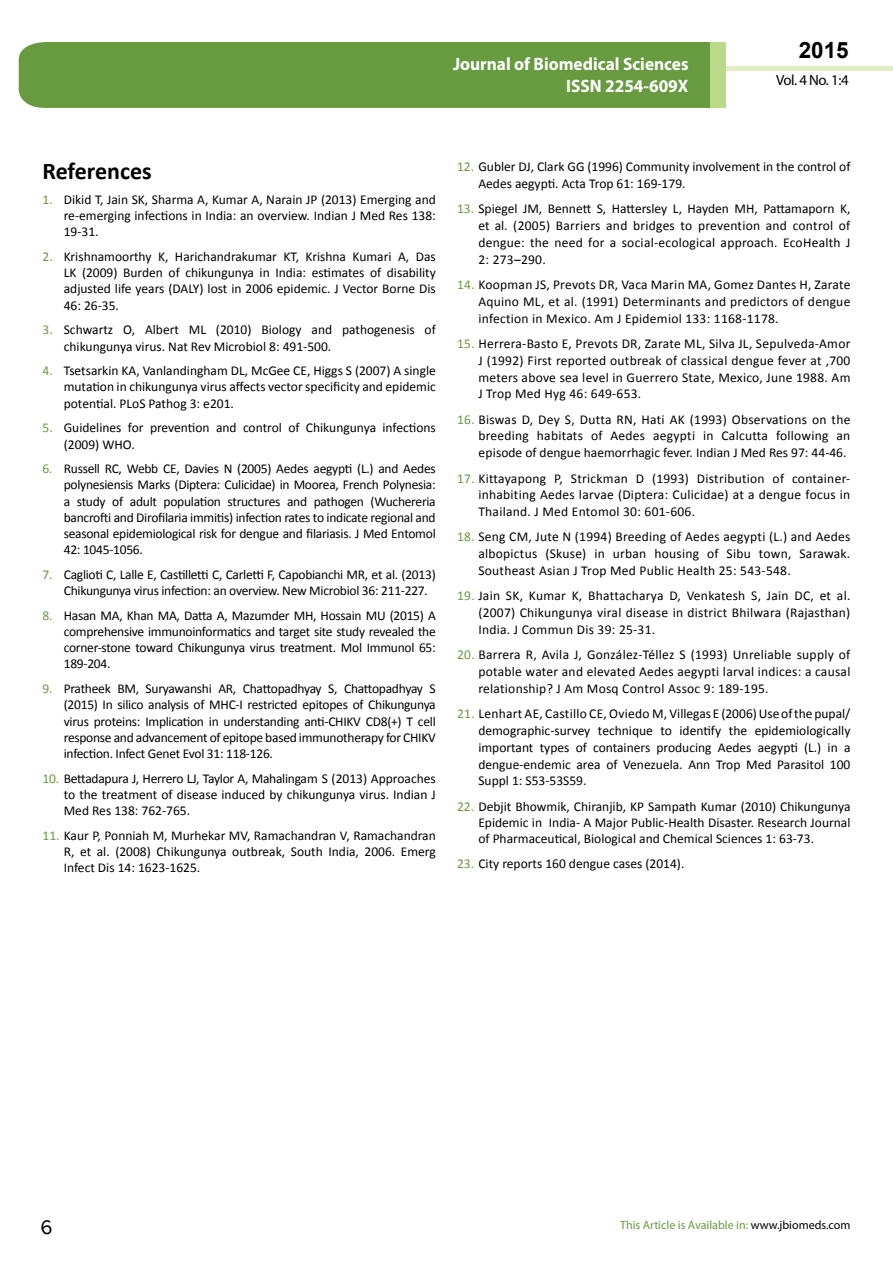
<style>
.page{position:relative;width:893px;height:1263px;background:#fff}
.page>*{position:absolute;margin:0;border:0;box-sizing:border-box;transform-origin:0 0}
.t1{font:25.5px "Tunga";color:#000}
.t2{font:700 24px "Calibri";color:#000}
.t3{font:700 22.5px "Arial";color:#000}
.t4{font:700 18px/21.6px "Myriad Pro";color:#fff;text-align:right;scale:.96 1}
.t5{font:14.85px "Myriad Pro";color:#000}
.t6{font:13.5px/16.2px "Calibri";color:#000;text-align:justify}
.t7{font:13.5px/16.2px "Calibri";letter-spacing:-.02em;color:#000}
.t8{font:12px "Myriad Pro";color:#689a40}
.s1{color:#689a40}
.s2{color:#000}
</style>
<div class="page">
<div style="left:722px;top:66px;width:171px;height:5px;background:#e1eec5"></div>
<div style="left:19px;top:42px;width:691px;height:66px;background:#689a40"></div>
<div style="left:710px;top:42px;width:15px;height:66px;background:#b9da89"></div>
<h3 class="t4" style="left:453px;top:53px;width:247px">Journal of Biomedical Sciences<br>ISSN 2254-609X</h3>
<h3 class="t3" style="left:799px;top:35px;width:52px">2015</h3>
<p class="t5" style="left:776px;top:71px;width:74px">Vol. 4 No. 1:4</p>
<h2 class="t2" style="left:43px;top:156px;width:111px">References</h2>
<p class="t6" style="left:64px;top:191px;width:374px;text-indent:-21px"><span class="s1">1.</span> Dikid T, Jain SK, Sharma A, Kumar A, Narain JP (2013) Emerging and re-emerging infections in India: an overview. Indian J Med Res 138:<br>19-31.</p>
<p class="t6" style="left:64px;top:248px;width:374px;text-indent:-21px"><span class="s1">2.</span> Krishnamoorthy K, Harichandrakumar KT, Krishna Kumari A, Das LK (2009) Burden of chikungunya in India: estimates of disability adjusted life years (DALY) lost in 2006 epidemic. J Vector Borne Dis 46: 26-35.</p>
<p class="t6" style="left:64px;top:322px;width:374px;text-indent:-21px"><span class="s1">3.</span> Schwartz O, Albert ML (2010) Biology and pathogenesis of chikungunya virus. Nat Rev Microbiol 8: 491-500.</p>
<p class="t6" style="left:64px;top:363px;width:374px;text-indent:-21px"><span class="s1">4.</span> Tsetsarkin KA, Vanlandingham DL, McGee CE, Higgs S (2007) A single mutation in chikungunya virus affects vector specificity and epidemic potential. PLoS Pathog 3: e201.</p>
<p class="t6" style="left:64px;top:420px;width:374px;text-indent:-21px"><span class="s1">5.</span> Guidelines for prevention and control of Chikungunya infections (2009) WHO.</p>
<p class="t6" style="left:64px;top:461px;width:374px;text-indent:-21px"><span class="s1">6.</span> Russell RC, Webb CE, Davies N (2005) Aedes aegypti (L.) and Aedes polynesiensis Marks (Diptera: Culicidae) in Moorea, French Polynesia: a study of adult population structures and pathogen (Wuchereria bancrofti and Dirofilaria immitis) infection rates to indicate regional and seasonal epidemiological risk for dengue and filariasis. J Med Entomol 42: 1045-1056.</p>
<p class="t7" style="left:64px;top:566px;width:373px;text-indent:-21px"><span class="s1">7.</span> Caglioti C, Lalle E, Castilletti C, Carletti F, Capobianchi MR, et al. (2013)<br>Chikungunya virus infection: an overview. New Microbiol 36: 211-227.</p>
<p class="t6" style="left:64px;top:607px;width:374px;text-indent:-21px"><span class="s1">8.</span> Hasan MA, Khan MA, Datta A, Mazumder MH, Hossain MU (2015) A comprehensive immunoinformatics and target site study revealed the corner-stone toward Chikungunya virus treatment. Mol Immunol 65:<br>189-204.</p>
<p class="t6" style="left:64px;top:681px;width:373px;text-indent:-21px"><span class="s1">9.</span> Pratheek BM, Suryawanshi AR, Chattopadhyay S, Chattopadhyay S (2015) In silico analysis of MHC-I restricted epitopes of Chikungunya virus proteins: Implication in understanding anti-CHIKV CD8(+) T cell response and advancement of epitope based immunotherapy for CHIKV infection. Infect Genet Evol 31: 118-126.</p>
<p class="t6" style="left:64px;top:770px;width:374px;text-indent:-21px"><span class="s1">10.</span> Bettadapura J, Herrero LJ, Taylor A, Mahalingam S (2013) Approaches to the treatment of disease induced by chikungunya virus. Indian J Med Res 138: 762-765.</p>
<p class="t6" style="left:64px;top:827px;width:374px;text-indent:-21px"><span class="s1">11.</span> Kaur P, Ponniah M, Murhekar MV, Ramachandran V, Ramachandran R, et al. (2008) Chikungunya outbreak, South India, 2006. Emerg Infect Dis 14: 1623-1625.</p>
<p class="t6" style="left:478px;top:158px;width:374px;line-height:16.8px;text-indent:-21px"><span class="s1">12.</span> Gubler DJ, Clark GG (1996) Community involvement in the control of<br>Aedes aegypti. Acta Trop 61: 169-179.</p>
<p class="t6" style="left:478px;top:201px;width:374px;line-height:16.8px;text-indent:-21px"><span class="s1">13.</span> Spiegel JM, Bennett S, Hattersley L, Hayden MH, Pattamaporn K, et al. (2005) Barriers and bridges to prevention and control of dengue: the need for a social-ecological approach. EcoHealth J 2: 273–290.</p>
<p class="t6" style="left:478px;top:276px;width:374px;line-height:16.8px;text-indent:-21px"><span class="s1">14.</span> Koopman JS, Prevots DR, Vaca Marin MA, Gomez Dantes H, Zarate Aquino ML, et al. (1991) Determinants and predictors of dengue infection in Mexico. Am J Epidemiol 133: 1168-1178.</p>
<p class="t6" style="left:478px;top:335px;width:374px;line-height:16.8px;text-indent:-21px"><span class="s1">15.</span> Herrera-Basto E, Prevots DR, Zarate ML, Silva JL, Sepulveda-Amor J (1992) First reported outbreak of classical dengue fever at ,700 meters above sea level in Guerrero State, Mexico, June 1988. Am J Trop Med Hyg 46: 649-653.</p>
<p class="t6" style="left:478px;top:411px;width:374px;line-height:16.8px;text-indent:-21px"><span class="s1">16.</span> Biswas D, Dey S, Dutta RN, Hati AK (1993) Observations on the breeding habitats of Aedes aegypti in Calcutta following an episode of dengue haemorrhagic fever. Indian J Med Res 97: 44-46.</p>
<p class="t6" style="left:478px;top:470px;width:373px;line-height:16.8px;text-indent:-21px"><span class="s1">17.</span> Kittayapong P, Strickman D (1993) Distribution of container&shy;inhabiting Aedes larvae (Diptera: Culicidae) at a dengue focus in Thailand. J Med Entomol 30: 601-606.</p>
<p class="t6" style="left:478px;top:529px;width:374px;line-height:16.8px;text-indent:-21px"><span class="s1">18.</span> Seng CM, Jute N (1994) Breeding of Aedes aegypti (L.) and Aedes albopictus (Skuse) in urban housing of Sibu town, Sarawak.<br>Southeast Asian J Trop Med Public Health 25: 543-548.</p>
<p class="t6" style="left:478px;top:587px;width:374px;line-height:16.8px;text-indent:-21px"><span class="s1">19.</span> Jain SK, Kumar K, Bhattacharya D, Venkatesh S, Jain DC, et al. (2007) Chikungunya viral disease in district Bhilwara (Rajasthan)<br>India. J Commun Dis 39: 25-31.</p>
<p class="t6" style="left:478px;top:646px;width:373px;line-height:16.8px;text-indent:-21px"><span class="s1">20.</span> Barrera R, Avila J, González-Téllez S (1993) Unreliable supply of potable water and elevated Aedes aegypti larval indices: a causal relationship? J Am Mosq Control Assoc 9: 189-195.</p>
<p class="t6" style="left:478px;top:705px;width:374px;line-height:16.8px;text-indent:-21px"><span class="s1">21.</span> Lenhart AE, Castillo CE, Oviedo M, Villegas E (2006) Use of the pupal/ demographic-survey technique to identify the epidemiologically important types of containers producing Aedes aegypti (L.) in a dengue-endemic area of Venezuela. Ann Trop Med Parasitol 100<br>Suppl 1: S53-53S59.</p>
<p class="t6" style="left:478px;top:798px;width:374px;text-indent:-21px"><span class="s1">22.</span> Debjit Bhowmik, Chiranjib, KP Sampath Kumar (2010) Chikungunya Epidemic in India- A Major Public-Health Disaster. Research Journal of Pharmaceutical, Biological and Chemical Sciences 1: 63-73.</p>
<p class="t6" style="left:457px;top:855px;width:229px"><span class="s1">23.</span> City reports 160 dengue cases (2014).</p>
<h1 class="t1" style="left:40px;top:1210px;width:14px">6</h1>
<p class="t8" style="left:620px;top:1218px;width:232px">This Article is Available in: <span class="s2">www.jbiomeds.com</span></p>
</div>
